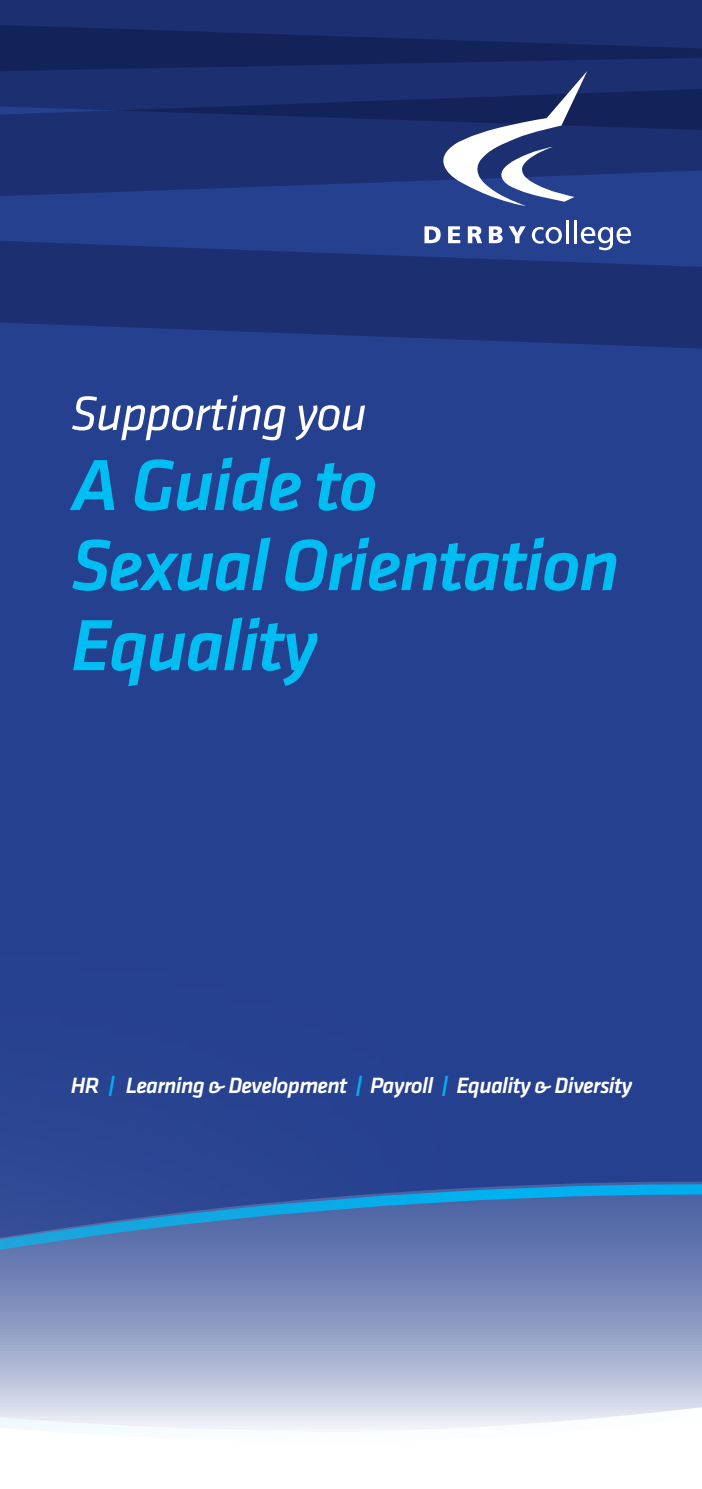
<style>
.page{position:relative;width:702px;height:1489px;background:#fff}
.page>*{position:absolute;margin:0;border:0;box-sizing:border-box;transform-origin:0 0}
.t1{font:italic 500 75px/80px "Klavika";letter-spacing:-.025em;color:#00bdf2}
.t2{font:italic 50px "Klavika";letter-spacing:-.025em;color:#fff}
.t3{font:italic 500 23px "Klavika";letter-spacing:-.03em;color:#fff}
.s1{font-weight:400;font-size:30.25px;color:#00aeef}
</style>
<div class="page">
<div style="left:0;top:349px;width:702px;height:832px;background:#25408f"></div>
<svg style="left:0;top:1366px;width:702px;height:64px;background:#d1d7e7"></svg>
<svg style="left:0;top:248px;width:702px;height:101px;background:#1d3277"></svg>
<svg style="left:0;top:131px;width:702px;height:117px;background:#203881"></svg>
<svg style="left:0;top:0;width:702px;height:131px;background:#182a69"></svg>
<svg style="left:0;top:1181px;width:702px;height:185px;background:#6b84b8"></svg>
<svg style="left:442px;top:71px;width:145px;height:135px"></svg>
<svg style="left:424px;top:226px;width:16px;height:17px"></svg>
<svg style="left:448px;top:226px;width:12px;height:17px"></svg>
<svg style="left:468px;top:226px;width:14px;height:17px"></svg>
<svg style="left:489px;top:226px;width:13px;height:17px"></svg>
<svg style="left:508px;top:226px;width:17px;height:17px"></svg>
<svg style="left:532px;top:227px;width:30px;height:17px"></svg>
<hr style="left:565px;top:220px;width:3px;height:23px;background:#fff">
<hr style="left:574px;top:220px;width:3px;height:23px;background:#fff">
<svg style="left:580px;top:227px;width:51px;height:23px"></svg>
<h2 class="t2" style="left:71px;top:382px;width:297px">Supporting you</h2>
<h1 class="t1" style="left:71px;top:443px;width:550px">A Guide to<br>Sexual Orientation<br>Equality</h1>
<p class="t3" style="left:71px;top:1070px;width:563px">HR <span class="s1">I</span> Learning &amp; Development <span class="s1">I</span> Payroll <span class="s1">I</span> Equality &amp; Diversity</p>
</div>
